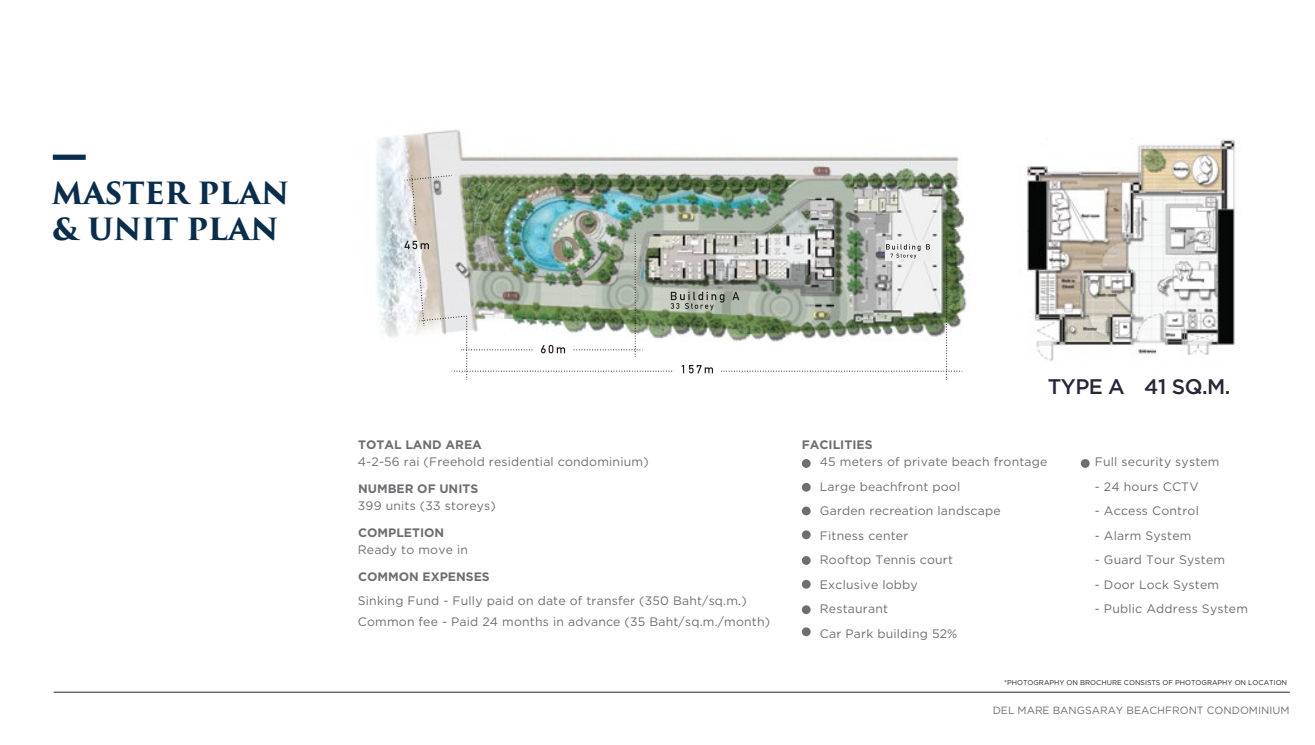
<style>
.page{position:relative;width:1315px;height:745px;background:#fff}
.page>*{position:absolute;margin:0;border:0;box-sizing:border-box;transform-origin:0 0}
.t1{font:700 29.75px/35.7px "Trajan Pro 3";color:#0b2d4c}
.t2{font:500 21px "Gotham";letter-spacing:-.025em;color:#2b253a}
.t3{font:12.25px/24.5px "Gotham";letter-spacing:.015em;color:#6d6e71}
.t4{font:700 12.25px "Gotham";color:#6d6e71}
.t5{font:10.5px "Gotham";color:#6d6e71}
.t6{font:7px "Gotham";color:#231f20}
</style>
<div class="page">
<div style="left:53px;top:154px;width:33px;height:6px;background:#0b2d4c"></div>
<img style="left:376px;top:129px;width:591px;height:209px">
<svg style="left:405px;top:175px;width:47px;height:50px;background:#d6d1cc"></svg>
<img style="left:400px;top:233px;width:562px;height:147px">
<img style="left:1027px;top:139px;width:209px;height:222px">
<hr style="left:54px;top:691px;width:1235px;height:1px;background:#23223b">
<div style="left:802px;top:458px;width:8px;height:9px;background:#6d6e71;border-radius:50%"></div>
<div style="left:802px;top:482px;width:8px;height:9px;background:#6d6e71;border-radius:50%"></div>
<div style="left:802px;top:506px;width:8px;height:9px;background:#6d6e71;border-radius:50%"></div>
<div style="left:802px;top:530px;width:8px;height:9px;background:#6d6e71;border-radius:50%"></div>
<div style="left:802px;top:555px;width:8px;height:9px;background:#6d6e71;border-radius:50%"></div>
<div style="left:802px;top:579px;width:8px;height:9px;background:#6d6e71;border-radius:50%"></div>
<div style="left:802px;top:605px;width:8px;height:8px;background:#6d6e71;border-radius:50%"></div>
<div style="left:802px;top:627px;width:8px;height:8px;background:#6d6e71;border-radius:50%"></div>
<svg style="left:1080px;top:458px;width:9px;height:9px"></svg>
<h1 class="t1" style="left:52px;top:176px;width:239px">MASTER PLAN &amp; UNIT PLAN</h1>
<p class="t4" style="left:358px;top:437px;width:125px">TOTAL LAND AREA</p>
<p class="t3" style="left:358px;top:449px;width:292px">4-2-56 rai (Freehold residential condominium)</p>
<p class="t4" style="left:358px;top:481px;width:122px">NUMBER OF UNITS</p>
<p class="t3" style="left:358px;top:493px;width:140px">399 units (33 storeys)</p>
<p class="t4" style="left:358px;top:525px;width:88px">COMPLETION</p>
<p class="t3" style="left:358px;top:536px;width:112px">Ready to move in</p>
<p class="t4" style="left:358px;top:569px;width:133px">COMMON EXPENSES</p>
<p class="t3" style="left:358px;top:589px;width:414px;line-height:21px">Sinking Fund - Fully paid on date of transfer (350 Baht/sq.m.)<br>Common fee - Paid 24 months in advance (35 Baht/sq.m./month)</p>
<h2 class="t2" style="left:1047px;top:374px;width:184px">TYPE A 41 SQ.M.</h2>
<p class="t4" style="left:802px;top:437px;width:72px">FACILITIES</p>
<p class="t3" style="left:820px;top:449px;width:229px">45 meters of private beach frontage<br>Large beachfront pool<br>Garden recreation landscape<br>Fitness center<br>Rooftop Tennis court<br>Exclusive lobby<br>Restaurant<br>Car Park building 52%</p>
<p class="t3" style="left:1095px;top:449px;width:126px">Full security system</p>
<p class="t3" style="left:1095px;top:473px;width:105px">- 24 hours CCTV</p>
<p class="t3" style="left:1095px;top:498px;width:106px">- Access Control</p>
<p class="t3" style="left:1095px;top:522px;width:98px">- Alarm System</p>
<p class="t3" style="left:1095px;top:547px;width:132px">- Guard Tour System</p>
<p class="t3" style="left:1095px;top:571px;width:126px">- Door Lock System</p>
<p class="t3" style="left:1095px;top:596px;width:154px">- Public Address System</p>
<p class="t6" style="left:1004px;top:677px;width:285px">*PHOTOGRAPHY ON BROCHURE CONSISTS OF PHOTOGRAPHY ON LOCATION</p>
<p class="t5" style="left:992px;top:703px;width:298px">DEL MARE BANGSARAY BEACHFRONT CONDOMINIUM</p>
</div>
